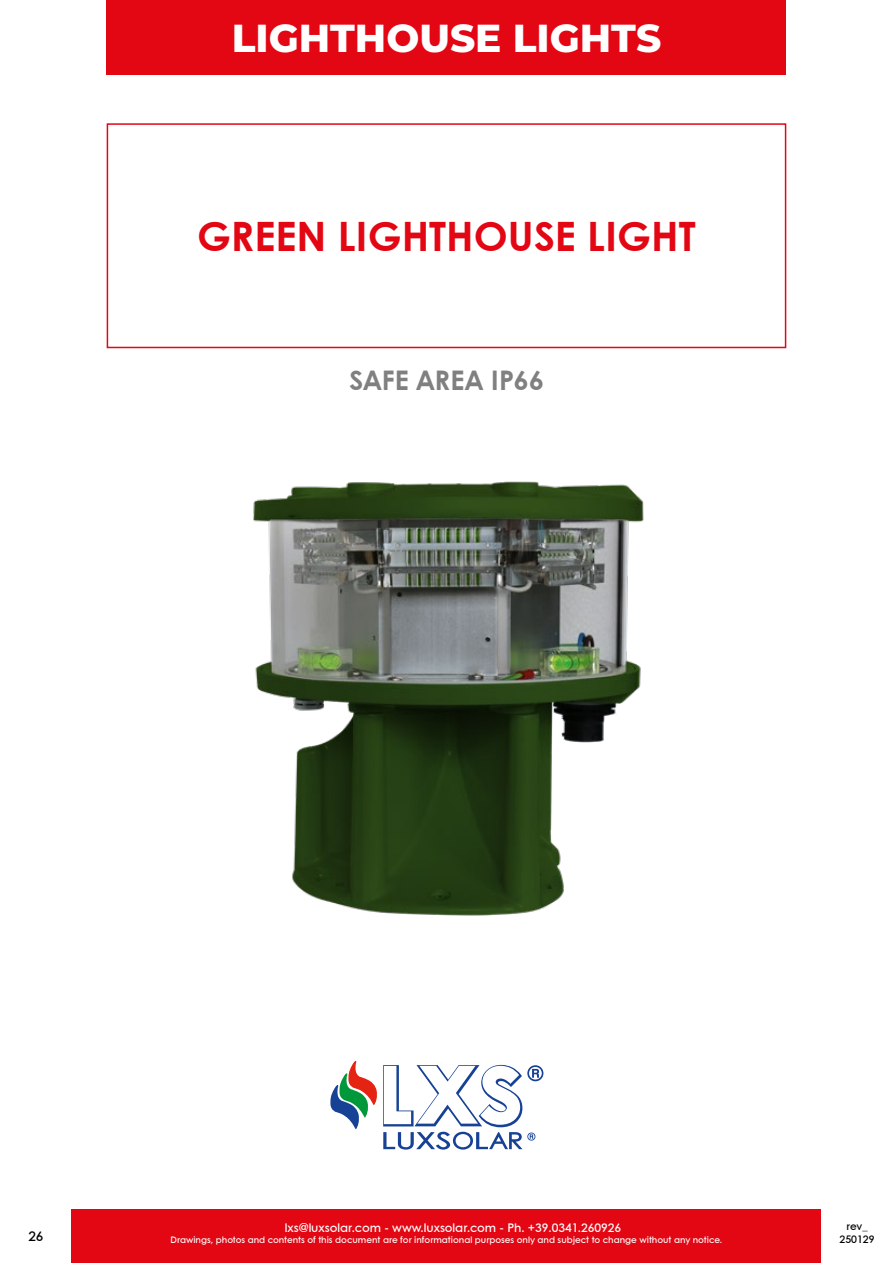
<style>
.page{position:relative;width:893px;height:1263px;background:#fff}
.page>*{position:absolute;margin:0;border:0;box-sizing:border-box;transform-origin:0 0}
.t1{font:700 40.5px "Century Gothic Paneuropean";color:#e30613}
.t2{font:800 39px "Montserrat";color:#fff}
.t3{font:700 27px "Century Gothic Paneuropean";color:#818080}
.t4{font:600 13.5px "Century Gothic Paneuropean";color:#000}
.t5{font:600 12px "Century Gothic Paneuropean";color:#fff}
.t6{font:600 10.5px/12.6px "Century Gothic Paneuropean";color:#000;text-align:center}
.t7{font:600 9px "Century Gothic Paneuropean";color:#fff}
</style>
<div class="page">
<div style="left:72px;top:1209px;width:749px;height:54px;background:#e30613"></div>
<div style="left:107px;top:0;width:679px;height:74px;background:#e30613"></div>
<svg style="left:330px;top:1060px;width:213px;height:89px"></svg>
<img style="left:253px;top:481px;width:391px;height:435px">
<div style="left:107px;top:123px;width:679px;height:225px;border:2px solid #e30613"></div>
<h2 class="t2" style="left:232px;top:9px;width:431px">LIGHTHOUSE LIGHTS</h2>
<h1 class="t1" style="left:197px;top:209px;width:500px">GREEN LIGHTHOUSE LIGHT</h1>
<h3 class="t3" style="left:349px;top:362px;width:196px">SAFE AREA IP66</h3>
<h3 class="t5" style="left:285px;top:1219px;width:338px">lxs@luxsolar.com - www.luxsolar.com - Ph. +39.0341.260926</h3>
<p class="t6" style="left:839px;top:1220px;width:37px">rev_<br>250129</p>
<h3 class="t4" style="left:28px;top:1227px;width:17px">26</h3>
<p class="t7" style="left:171px;top:1234px;width:553px">Drawings, photos and contents of this document are for informational purposes only and subject to change without any notice.</p>
</div>
